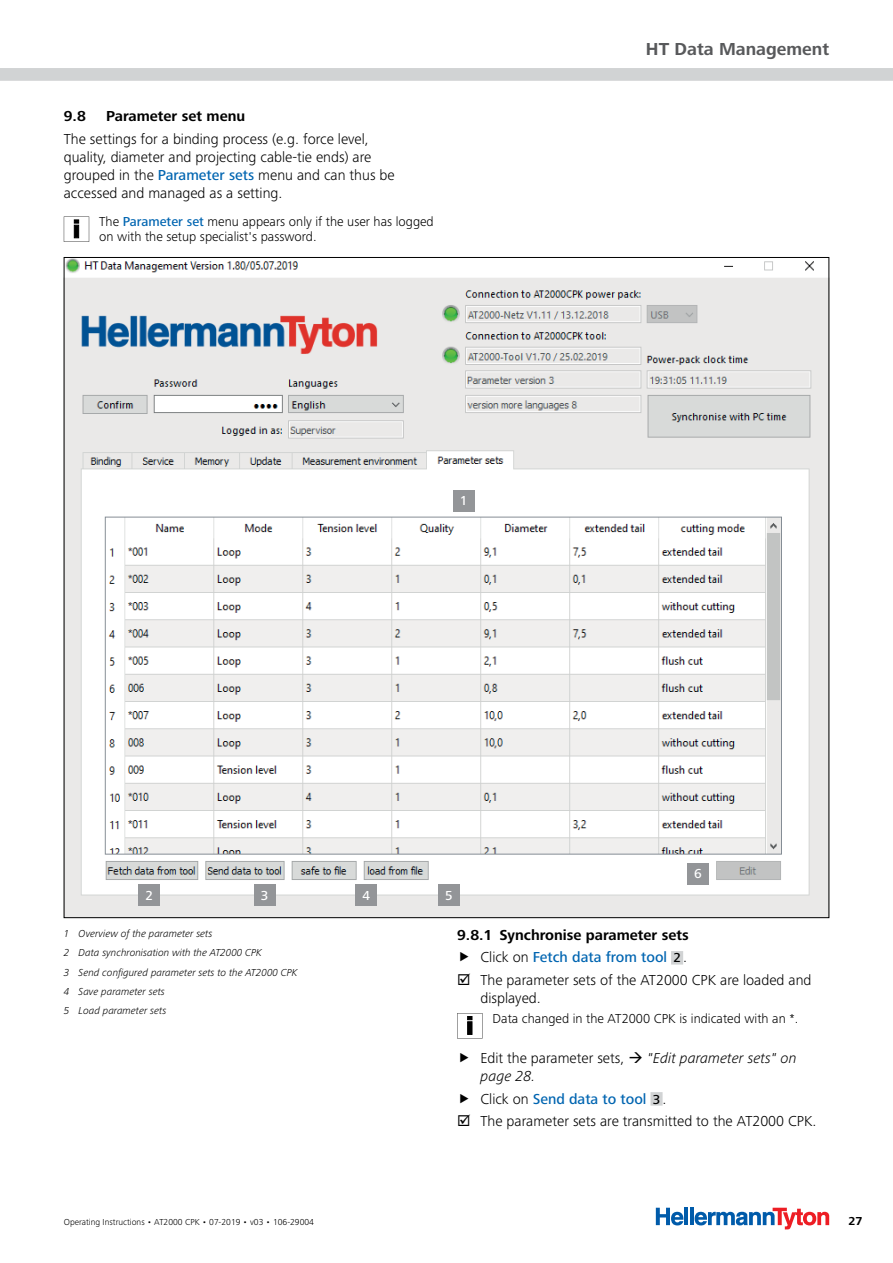
<style>
.page{position:relative;width:893px;height:1263px;background:#fff}
.page>*{position:absolute;margin:0;border:0;box-sizing:border-box;transform-origin:0 0}
.t1{font:700 18px "Frutiger Next LTW1 G";color:#58595b}
.t2{font:300 15px/18px "Frutiger Next LTW1 G";color:#000}
.t3{font:italic 300 15px/18px "Frutiger Next LTW1 G";color:#000}
.t4{font:700 15px "Frutiger Next LTW1 G";color:#000}
.t5{font:300 13.5px/15px "Frutiger Next LTW1 G";color:#000}
.t6{font:500 13.5px "Frutiger Next LTW1 G";color:#fff}
.t7{font:700 12px "Frutiger Next LTW1 G";color:#000}
.t8{font:italic 300 10.5px/19.2px "Frutiger Next LTW1 G";color:#000}
.t9{font:300 9px "Frutiger Next LTW1 G";color:#000}
.s1{font-weight:500;color:#0065b1}
.s2{font-weight:700}
.s3{font-weight:500;font-size:13.5px}
.s4{font-style:normal}
</style>
<div class="page">
<div style="left:0;top:68px;width:893px;height:13px;background:#d1d3d4"></div>
<hr style="left:684px;top:1208px;width:4px;height:17px;background:#005baa">
<hr style="left:690px;top:1208px;width:4px;height:17px;background:#005baa">
<svg style="left:656px;top:1208px;width:27px;height:17px"></svg>
<svg style="left:695px;top:1208px;width:134px;height:21px"></svg>
<svg style="left:64px;top:216px;width:25px;height:26px"></svg>
<img style="left:66px;top:259px;width:761px;height:657px">
<div style="left:453px;top:491px;width:21px;height:21px;background:#939598"></div>
<div style="left:139px;top:885px;width:21px;height:21px;background:#939598"></div>
<div style="left:254px;top:885px;width:21px;height:21px;background:#939598"></div>
<div style="left:356px;top:885px;width:21px;height:21px;background:#939598"></div>
<div style="left:438px;top:885px;width:22px;height:21px;background:#939598"></div>
<div style="left:687px;top:863px;width:21px;height:22px;background:#939598"></div>
<div style="left:671px;top:951px;width:12px;height:13px;background:#d1d3d4"></div>
<div style="left:650px;top:1092px;width:13px;height:13px;background:#d1d3d4"></div>
<svg style="left:457px;top:1013px;width:25px;height:25px"></svg>
<p class="t4" style="left:64px;top:108px;width:24px">9.8</p>
<p class="t4" style="left:106px;top:108px;width:140px">Parameter set menu</p>
<p class="t2" style="left:64px;top:130px;width:332px">The settings for a binding process (e.g. force level, quality, diameter and projecting cable-tie ends) are grouped in the <span class="s1">Parameter sets</span> menu and can thus be accessed and managed as a setting.</p>
<p class="t5" style="left:99px;top:214px;width:336px">The <span class="s1">Parameter set</span> menu appears only if the user has logged on with the setup specialist's password.</p>
<p class="t6" style="left:460px;top:493px;width:9px">1</p>
<p class="t1" style="left:646px;top:39px;width:185px">HT Data Management</p>
<p class="t6" style="left:146px;top:887px;width:9px">2</p>
<p class="t6" style="left:261px;top:887px;width:9px">3</p>
<p class="t6" style="left:363px;top:887px;width:9px">4</p>
<p class="t6" style="left:445px;top:887px;width:9px">5</p>
<p class="t6" style="left:694px;top:866px;width:9px">6</p>
<p class="t8" style="left:64px;top:924px;width:235px">1 Overview of the parameter sets<br>2 Data synchronisation with the AT2000 CPK<br>3 Send configured parameter sets to the AT2000 CPK 4 Save parameter sets<br>5 Load parameter sets</p>
<p class="t2" style="left:480px;top:924px;width:332px;line-height:22.2px;text-indent:-23px"><span class="s2">9.8. 1 Synchronise parameter sets<br></span>Click on <span class="s1">Fetch data from tool</span> <span class="s3">2</span> .<br>The parameter sets of the AT2000 CPK are loaded and</p>
<p class="t2" style="left:480px;top:989px;width:62px">displayed.</p>
<p class="t5" style="left:493px;top:1011px;width:307px">Data changed in the AT2000 CPK is indicated with an *.</p>
<p class="t3" style="left:480px;top:1049px;width:318px"><span class="s4">Edit the parameter sets,</span> → "Edit parameter sets" on page 28.</p>
<p class="t2" style="left:480px;top:1087px;width:337px;line-height:22.2px">Click on <span class="s1">Send data to tool</span> <span class="s3">3</span> .<br>The parameter sets are transmitted to the AT2000 CPK.</p>
<p class="t9" style="left:64px;top:1217px;width:252px">Operating Instructions • AT2000 CPK • 07-2019 • v03 • 106-29004</p>
<p class="t7" style="left:848px;top:1214px;width:16px">27</p>
</div>
